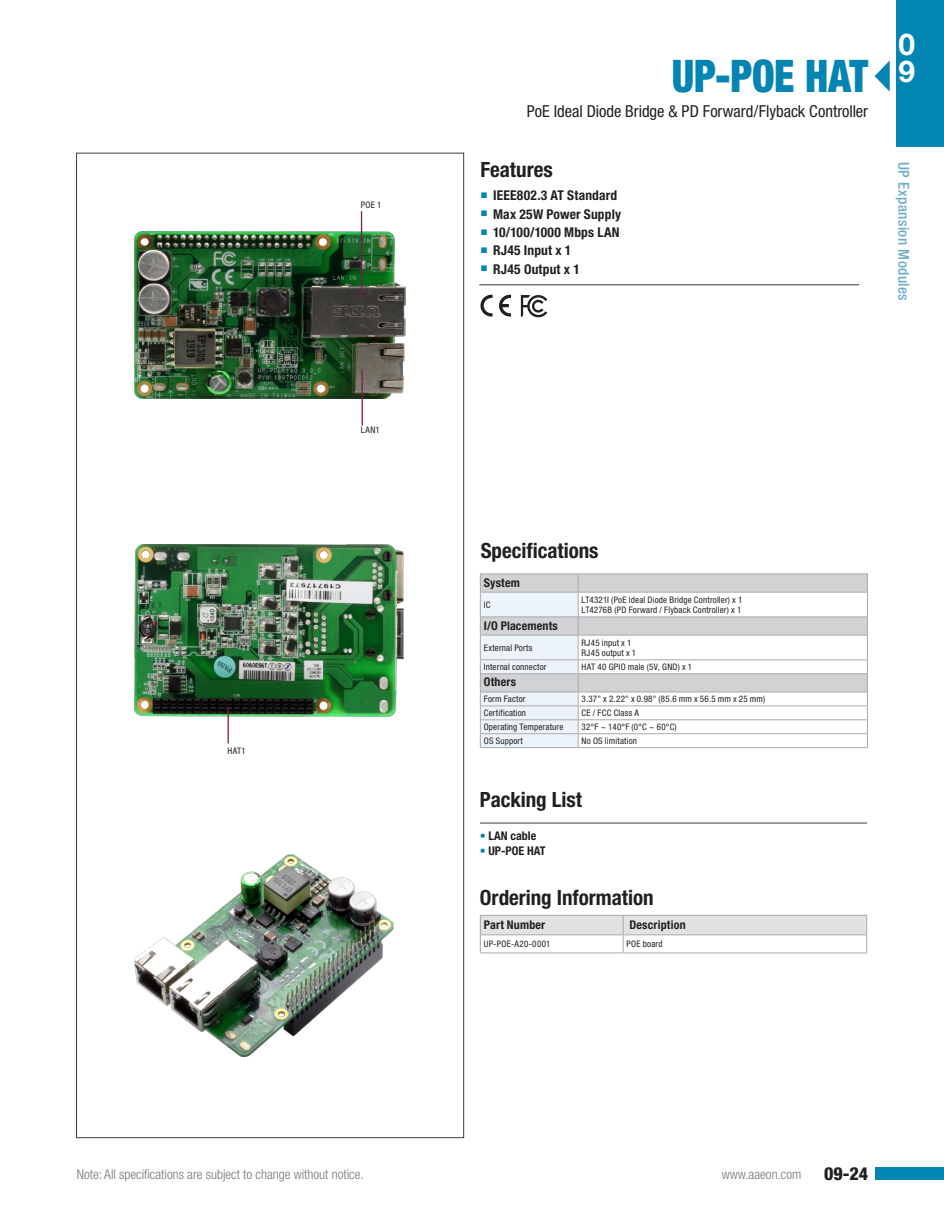
<style>
.page{position:relative;width:944px;height:1214px;background:#fff}
.page>*{position:absolute;margin:0;border:0;box-sizing:border-box;transform-origin:0 0}
.Product_Name-Odd{font:900 condensed 45px "Helvetica Neue";letter-spacing:-.005em;color:#0285b3;scale:.9 1}
.t1{font:700 30px/27px "Helvetica Neue";color:#fffefa}
.Spec-Title-01{font:700 condensed 21px "Helvetica Neue";color:#231f20}
.t2{font:800 condensed 18px "Helvetica Neue";color:#231f20}
.Product_Description{font:condensed 16.5px "Helvetica Neue";color:#231f20}
.t3{font:500 condensed 15px "Helvetica Neue";letter-spacing:.03em;color:#6dabcd}
.t4{font:700 condensed 13.5px "Helvetica Neue";letter-spacing:.01em;color:#231f20}
.t5{font:300 condensed 13.5px "Helvetica Neue";color:#757679}
.Spec-TD-Title-Bold{font:700 condensed 12px "Helvetica Neue";letter-spacing:.015em;color:#231f20}
.Spec-TD-TXT{font:condensed 9px "Helvetica Neue";letter-spacing:.02em;color:#231f20}
.Spec-TD-TXT-2{font:condensed 9px "Helvetica Neue";letter-spacing:.04em;color:#231f20}
.s1{color:#0285b3}
</style>
<div class="page">
<div style="left:896px;top:0;width:48px;height:146px;background:#0285b3"></div>
<svg style="left:874px;top:61px;width:15px;height:30px"></svg>
<div style="left:875px;top:1167px;width:69px;height:12px;background:#0285b3"></div>
<hr style="left:480px;top:747px;width:98px;height:1px;background:#a8a9ad">
<hr style="left:578px;top:573px;width:289px;height:1px;background:#a8a9ad">
<hr style="left:578px;top:747px;width:289px;height:1px;background:#a8a9ad">
<hr style="left:480px;top:573px;width:98px;height:1px;background:#a8a9ad">
<svg style="left:480px;top:574px;width:388px;height:173px"></svg>
<hr style="left:578px;top:673px;width:289px;height:1px;background:#a8a9ad">
<hr style="left:480px;top:673px;width:98px;height:1px;background:#a8a9ad">
<hr style="left:480px;top:822px;width:387px;height:1px;background:#3e3e3f">
<svg style="left:480px;top:915px;width:387px;height:38px"></svg>
<hr style="left:623px;top:915px;width:244px;height:1px;background:#a8a9ad">
<hr style="left:480px;top:934px;width:143px;height:1px;background:#a8a9ad">
<hr style="left:623px;top:934px;width:243px;height:1px;background:#a8a9ad">
<img style="left:134px;top:854px;width:259px;height:202px">
<img style="left:134px;top:545px;width:270px;height:172px">
<img style="left:134px;top:231px;width:271px;height:167px">
<hr style="left:361px;top:211px;width:1px;height:88px;background:#7f184e">
<hr style="left:361px;top:370px;width:2px;height:55px;background:#7f184e">
<hr style="left:227px;top:707px;width:2px;height:36px;background:#7f184e">
<hr style="left:479px;top:284px;width:380px;height:1px;background:#3e3e3f">
<svg style="left:521px;top:295px;width:26px;height:22px"></svg>
<svg style="left:499px;top:295px;width:12px;height:21px"></svg>
<svg style="left:480px;top:295px;width:12px;height:21px"></svg>
<p class="Spec-TD-TXT" style="left:227px;top:745px;width:20px">HAT1</p>
<p class="Spec-TD-TXT" style="left:361px;top:200px;width:22px">POE 1</p>
<p class="Spec-TD-TXT" style="left:361px;top:424px;width:21px">LAN1</p>
<p class="Product_Name-Odd" style="left:671px;top:48px;width:219px">UP-POE HAT</p>
<p class="Product_Description" style="left:526px;top:101px;width:343px">PoE Ideal Diode Bridge &amp; PD Forward/Flyback Controller</p>
<h3 class="Spec-Title-01" style="left:480px;top:157px;width:74px">Features</h3>
<p class="t4" style="left:480px;top:187px;width:138px"><sup>■</sup> IEEE802.3 AT Standard</p>
<p class="t4" style="left:480px;top:206px;width:142px"><sup>■</sup> Max 25W Power Supply</p>
<p class="t4" style="left:480px;top:224px;width:141px"><sup>■</sup> 10/100/1000 Mbps LAN</p>
<p class="t4" style="left:480px;top:242px;width:92px"><sup>■</sup> RJ45 Input x 1</p>
<p class="t4" style="left:480px;top:261px;width:101px"><sup>■</sup> RJ45 Output x 1</p>
<h2 class="t1" style="left:898px;top:30px;width:18px">0<br>9</h2>
<h3 class="t3" style="left:912px;top:162px;width:141px;rotate:90deg">UP Expansion Modules</h3>
<h3 class="Spec-Title-01" style="left:480px;top:537px;width:119px">Specifications</h3>
<p class="Spec-TD-Title-Bold" style="left:483px;top:575px;width:38px">System</p>
<p class="Spec-TD-TXT" style="left:483px;top:599px;width:8px">IC</p>
<p class="Spec-TD-Title-Bold" style="left:483px;top:618px;width:76px">I/O Placements</p>
<p class="Spec-TD-TXT" style="left:483px;top:642px;width:50px">External Ports</p>
<p class="Spec-TD-TXT" style="left:581px;top:594px;width:162px">LT4321I (PoE Ideal Diode Bridge Controller) x 1</p>
<p class="Spec-TD-TXT" style="left:581px;top:605px;width:161px">LT4276B (PD Forward / Flyback Controller) x 1</p>
<p class="Spec-TD-TXT" style="left:581px;top:637px;width:51px">RJ45 input x 1</p>
<p class="Spec-TD-TXT" style="left:581px;top:648px;width:56px">RJ45 output x 1</p>
<p class="Spec-TD-TXT" style="left:483px;top:662px;width:64px">Internal connector</p>
<p class="Spec-TD-TXT" style="left:581px;top:662px;width:112px">HAT 40 GPIO male (5V, GND) x 1</p>
<p class="Spec-TD-Title-Bold" style="left:483px;top:675px;width:34px">Others</p>
<p class="Spec-TD-TXT" style="left:483px;top:694px;width:43px">Form Factor</p>
<p class="Spec-TD-TXT" style="left:581px;top:694px;width:185px">3.37" x 2.22" x 0.98" (85.6 mm x 56.5 mm x 25 mm)</p>
<p class="Spec-TD-TXT" style="left:483px;top:708px;width:44px">Certification</p>
<p class="Spec-TD-TXT" style="left:581px;top:708px;width:59px">CE / FCC Class A</p>
<p class="Spec-TD-TXT" style="left:483px;top:722px;width:81px">Operating Temperature</p>
<p class="Spec-TD-TXT" style="left:581px;top:722px;width:97px">32°F ~ 140°F (0°C ~ 60°C)</p>
<p class="Spec-TD-TXT" style="left:483px;top:736px;width:41px">OS Support</p>
<p class="Spec-TD-TXT" style="left:581px;top:736px;width:57px">No OS limitation</p>
<p class="Spec-Title-01" style="left:480px;top:786px;width:104px">Packing List</p>
<p class="Spec-TD-Title-Bold" style="left:480px;top:829px;width:58px"><span class="s1">•</span> LAN cable</p>
<p class="Spec-TD-Title-Bold" style="left:480px;top:843px;width:67px"><span class="s1">•</span> UP-POE HAT</p>
<p class="Spec-Title-01" style="left:480px;top:884px;width:175px">Ordering Information</p>
<p class="Spec-TD-Title-Bold" style="left:483px;top:917px;width:63px">Part Number</p>
<p class="Spec-TD-Title-Bold" style="left:629px;top:917px;width:58px">Description</p>
<p class="Spec-TD-TXT-2" style="left:483px;top:939px;width:68px">UP-POE-A20-0001</p>
<p class="Spec-TD-TXT" style="left:626px;top:939px;width:38px">POE board</p>
<h3 class="t5" style="left:77px;top:1166px;width:288px">Note: All specifications are subject to change without notice.</h3>
<h3 class="t5" style="left:722px;top:1166px;width:81px">www.aaeon.com</h3>
<h3 class="t2" style="left:824px;top:1162px;width:46px">09-24</h3>
</div>
